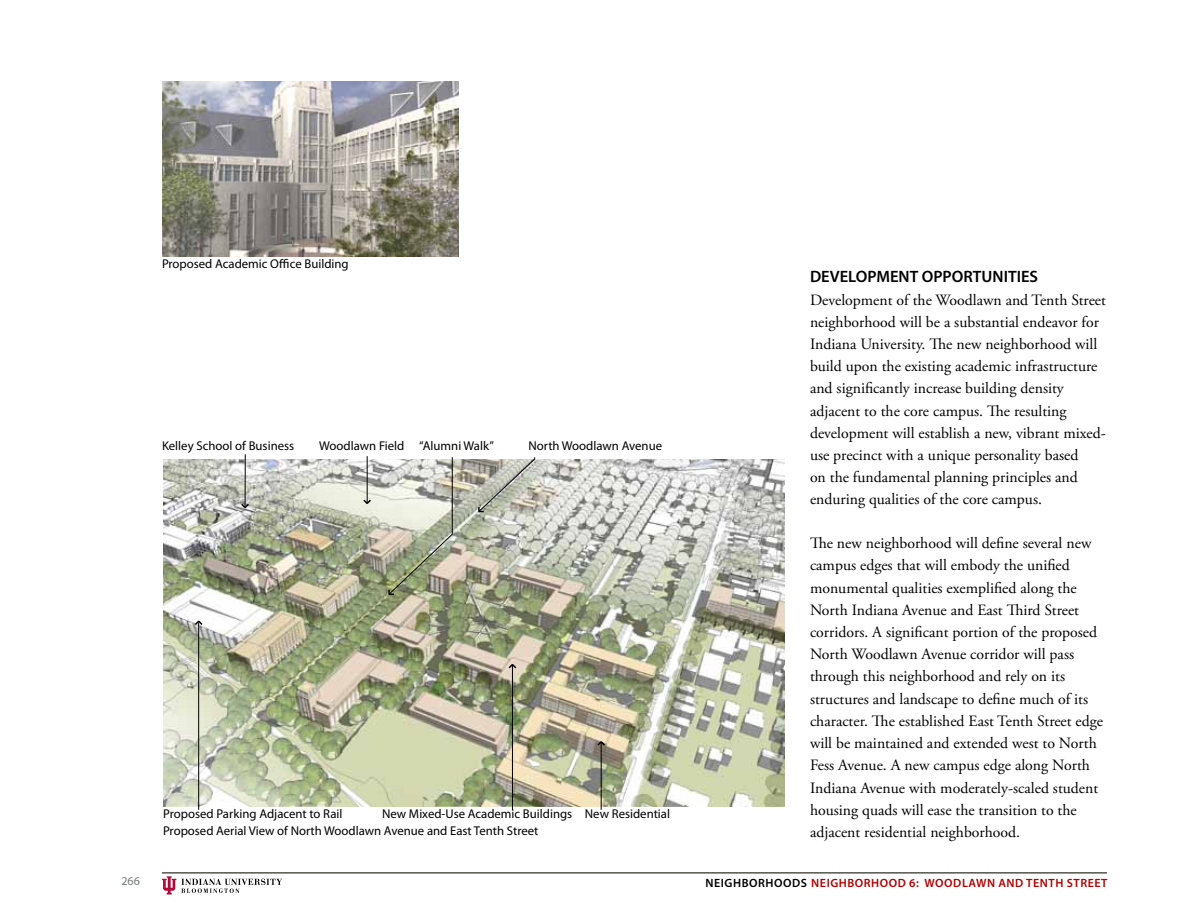
<style>
.page{position:relative;width:1188px;height:918px;background:#fff}
.page>*{position:absolute;margin:0;border:0;box-sizing:border-box;transform-origin:0 0}
.t1{font:600 16.5px "Myriad Pro";color:#000}
.t2{font:15.75px/22.2px "Adobe Garamond Pro";color:#000}
.t3{font:12.75px "Myriad Pro";color:#000}
.t4{font:600 12px "Myriad Pro";letter-spacing:.045em;color:#b20000}
.t5{font:600 12px "Myriad Pro";color:#000}
.t6{font:12px "Myriad Pro";color:#77787b}
</style>
<div class="page">
<hr style="left:162px;top:872px;width:945px;height:2px;background:#54534a">
<svg style="left:162px;top:876px;width:120px;height:19px"></svg>
<img style="left:163px;top:459px;width:621px;height:347px">
<svg style="left:388px;top:457px;width:65px;height:138px;background:#bdbfad"></svg>
<hr style="left:512px;top:665px;width:1px;height:145px;background:#000">
<svg style="left:507px;top:662px;width:11px;height:8px"></svg>
<hr style="left:601px;top:742px;width:1px;height:68px;background:#000">
<svg style="left:596px;top:740px;width:11px;height:7px"></svg>
<svg style="left:478px;top:457px;width:58px;height:56px;background:#b6b6ab"></svg>
<hr style="left:367px;top:456px;width:1px;height:47px;background:#000">
<svg style="left:362px;top:498px;width:11px;height:8px"></svg>
<hr style="left:245px;top:454px;width:1px;height:53px;background:#000">
<svg style="left:240px;top:502px;width:10px;height:8px"></svg>
<hr style="left:198px;top:621px;width:1px;height:189px;background:#000">
<svg style="left:193px;top:619px;width:11px;height:8px"></svg>
<img style="left:163px;top:81px;width:296px;height:175px">
<p class="t3" style="left:162px;top:256px;width:188px">Proposed Academic Office Building</p>
<p class="t3" style="left:162px;top:438px;width:134px">Kelley School of Business</p>
<p class="t3" style="left:319px;top:438px;width:87px">Woodlawn Field</p>
<p class="t3" style="left:529px;top:439px;width:135px">North Woodlawn Avenue</p>
<p class="t3" style="left:419px;top:439px;width:76px">“Alumni Walk”</p>
<p class="t3" style="left:163px;top:807px;width:181px">Proposed Parking Adjacent to Rail</p>
<p class="t3" style="left:382px;top:807px;width:192px">New Mixed-Use Academic Buildings</p>
<p class="t3" style="left:163px;top:823px;width:377px">Proposed Aerial View of North Woodlawn Avenue and East Tenth Street</p>
<p class="t3" style="left:585px;top:807px;width:87px">New Residential</p>
<p class="t1" style="left:810px;top:266px;width:230px">DEVELOPMENT OPPORTUNITIES</p>
<p class="t2" style="left:810px;top:289px;width:298px">Development of the Woodlawn and Tenth Street neighborhood will be a substantial endeavor for Indiana University. The new neighborhood will build upon the existing academic infrastructure and significantly increase building density adjacent to the core campus. The resulting development will establish a new, vibrant mixed&shy;use precinct with a unique personality based<br>on the fundamental planning principles and enduring qualities of the core campus.</p>
<p class="t2" style="left:810px;top:533px;width:295px">The new neighborhood will define several new campus edges that will embody the unified monumental qualities exemplified along the North Indiana Avenue and East Third Street corridors. A significant portion of the proposed North Woodlawn Avenue corridor will pass through this neighborhood and rely on its structures and landscape to define much of its character. The established East Tenth Street edge will be maintained and extended west to North Fess Avenue. A new campus edge along North Indiana Avenue with moderately-scaled student housing quads will ease the transition to the adjacent residential neighborhood.</p>
<p class="t6" style="left:122px;top:875px;width:20px">266</p>
<p class="t5" style="left:706px;top:875px;width:9px">NEIGHBORHOODS</p>
<p class="t4" style="left:811px;top:875px;width:298px">NEIGHBORHOOD 6: WOODLAWN AND TENTH STREET</p>
</div>
